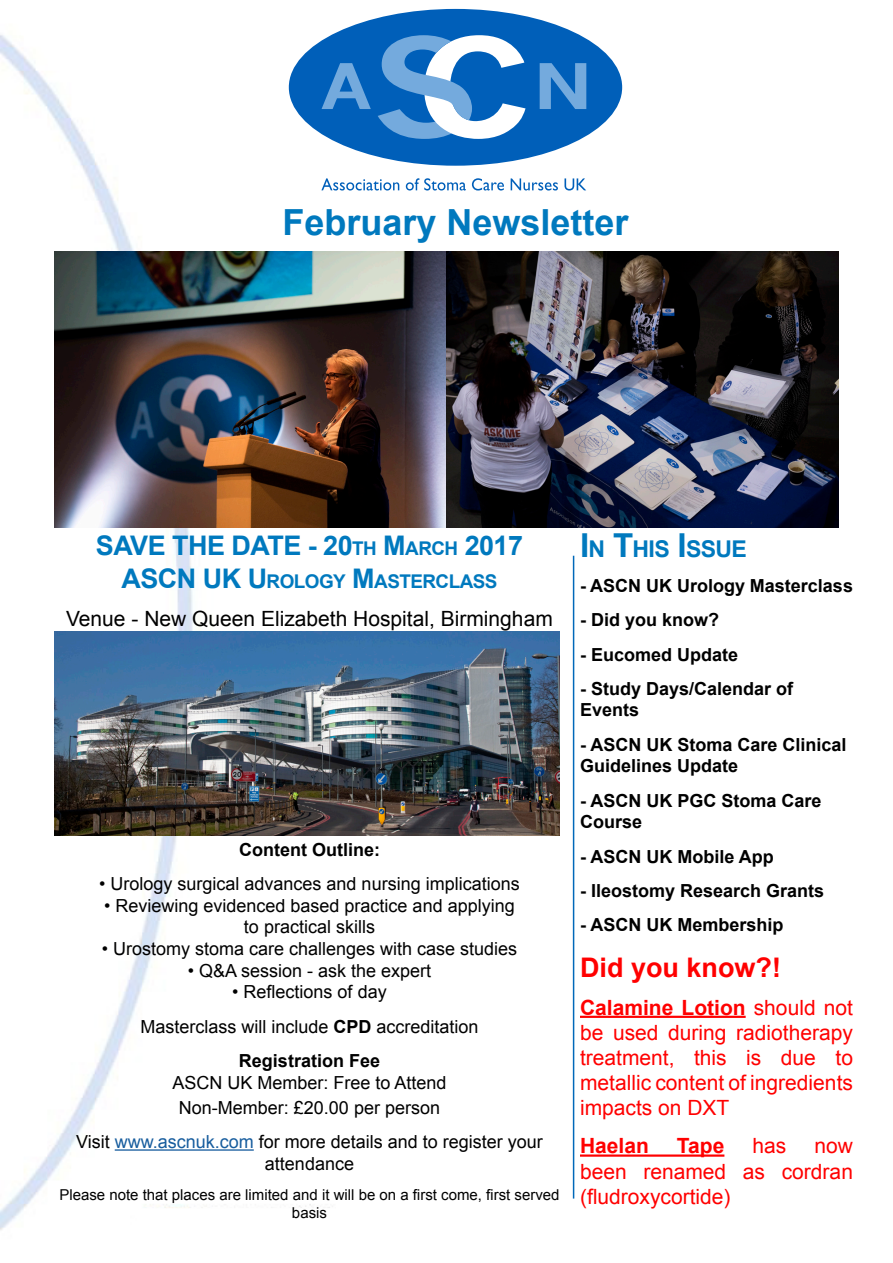
<style>
.page{position:relative;width:893px;height:1263px;background:#fff}
.page>*{position:absolute;margin:0;border:0;box-sizing:border-box;transform-origin:0 0}
.t1{font:700 36px "Arial";color:#0079be}
.InConference_SUBHEAD{font:700 27px/33px "Arial";letter-spacing:-.02em;color:#0079be}
.InConference_BODY{font:700 27px "Arial";color:#f00}
.InConference_SUBHEAD-2{font:700 23.1px "Arial";letter-spacing:-.03em;color:#0079be}
.InConference_BODY-2{font:21px/25.2px "Arial";color:#f00;text-align:justify}
.InConference_BODY-3{font:21px "Arial";color:#000}
.InConference_BODY-4{font:700 21px "Arial";color:#f00}
.InConference_SUBHEAD-3{font:700 18.9px "Arial";letter-spacing:-.03em;color:#0079be}
.InConference_BODY-5{font:18px/21.6px "Arial";color:#000;text-align:center}
.InConference_BODY-6{font:700 18px/21.6px "Arial";color:#000}
.InConference_BODY-7{font:15px/18px "Arial";color:#000;text-align:center}
.s1{font-size:18.9px}
.s2{font-size:27px}
.s3{font-weight:700}
.s4{color:#175d9e}
.s5{font-size:33px}
</style>
<div class="page">
<img style="left:0;top:33px;width:335px;height:1197px">
<div style="left:137px;top:1208px;width:199px;height:39px;background:#fff"></div>
<div style="left:289px;top:9px;width:333px;height:157px;background:#005fb9;border-radius:50%"></div>
<svg style="left:322px;top:63px;width:49px;height:46px"></svg>
<svg style="left:540px;top:63px;width:46px;height:46px"></svg>
<svg style="left:378px;top:35px;width:147px;height:104px"></svg>
<svg style="left:321px;top:178px;width:78px;height:12px"></svg>
<svg style="left:406px;top:178px;width:60px;height:12px"></svg>
<svg style="left:472px;top:178px;width:32px;height:12px"></svg>
<svg style="left:511px;top:178px;width:47px;height:12px"></svg>
<svg style="left:564px;top:178px;width:22px;height:12px"></svg>
<hr style="left:580px;top:1016px;width:166px;height:2px;background:#f00">
<hr style="left:580px;top:1154px;width:144px;height:3px;background:#f00">
<hr style="left:573px;top:556px;width:1px;height:642px;background:#0068b9">
<hr style="left:115px;top:1149px;width:139px;height:2px;background:#175d9e">
<img style="left:54px;top:252px;width:392px;height:276px">
<img style="left:446px;top:252px;width:393px;height:276px">
<img style="left:54px;top:631px;width:505px;height:204px">
<p class="t1" style="left:282px;top:199px;width:348px">February Newsletter</p>
<p class="InConference_SUBHEAD" style="left:121px;top:530px;width:403px;text-indent:-26px">SAVE THE DATE - 20<span class="s1">TH</span> M<span class="s1">ARCH</span> 2017<br>ASCN</p>
<p class="InConference_SUBHEAD-3" style="left:203px;top:569px;width:296px"><span class="s2">U K U</span> ROLOGY <span class="s2">M</span>ASTERCLASS</p>
<p class="InConference_BODY-3" style="left:66px;top:605px;width:488px">Venue - New Queen Elizabeth Hospital, Birmingham</p>
<p class="InConference_BODY-6" style="left:239px;top:839px;width:142px">Content Outline:</p>
<p class="InConference_BODY-5" style="left:99px;top:873px;width:422px">• Urology surgical advances and nursing implications</p>
<p class="InConference_BODY-5" style="left:104px;top:895px;width:412px">• Reviewing evidenced based practice and applying to practical skills</p>
<p class="InConference_BODY-5" style="left:102px;top:938px;width:417px">• Urostomy stoma care challenges with case studies</p>
<p class="InConference_BODY-5" style="left:188px;top:960px;width:245px">• Q&amp;A session - ask the expert</p>
<p class="InConference_BODY-5" style="left:232px;top:981px;width:156px">• Reflections of day</p>
<p class="InConference_BODY-5" style="left:140px;top:1016px;width:340px">Masterclass will include <span class="s3">CPD</span> accreditation</p>
<p class="InConference_BODY-5" style="left:172px;top:1050px;width:276px"><span class="s3">Registration Fee<br></span>ASCN UK Member: Free to Attend</p>
<p class="InConference_BODY-5" style="left:179px;top:1097px;width:263px">Non-Member: £20.00 per person</p>
<p class="InConference_BODY-5" style="left:76px;top:1131px;width:468px">Visit <span class="s4">www.ascnuk.com</span> for more details and to register your attendance</p>
<p class="InConference_BODY-7" style="left:59px;top:1186px;width:502px">Please note that places are limited and it will be on a first come, first served basis</p>
<p class="InConference_SUBHEAD-2" style="left:580px;top:534px;width:169px"><span class="s5">I</span>N <span class="s5">T</span>HIS <span class="s5">I</span>SSUE</p>
<p class="InConference_BODY-6" style="left:580px;top:575px;width:274px">- ASCN UK Urology Masterclass</p>
<p class="InConference_BODY-6" style="left:580px;top:609px;width:141px">- Did you know?</p>
<p class="InConference_BODY-6" style="left:580px;top:644px;width:160px">- Eucomed Update</p>
<p class="InConference_BODY-6" style="left:580px;top:678px;width:215px">- Study Days/Calendar of<br>Events</p>
<p class="InConference_BODY-6" style="left:580px;top:734px;width:268px">- ASCN UK Stoma Care Clinical<br>Guidelines Update</p>
<p class="InConference_BODY-6" style="left:580px;top:790px;width:243px">- ASCN UK PGC Stoma Care<br>Course</p>
<p class="InConference_BODY-6" style="left:580px;top:846px;width:195px">- ASCN UK Mobile App</p>
<p class="InConference_BODY-6" style="left:580px;top:880px;width:246px">- Ileostomy Research Grants</p>
<p class="InConference_BODY-6" style="left:580px;top:915px;width:205px">- ASCN UK Membership</p>
<p class="InConference_BODY" style="left:580px;top:949px;width:203px">Did you know?!</p>
<p class="InConference_BODY-2" style="left:580px;top:995px;width:275px"><span class="s3">Calamine Lotion</span> should not be used during radiotherapy treatment, this is due to metallic content of ingredients impacts on DXT</p>
<p class="InConference_BODY-4" style="left:580px;top:1132px;width:70px">Haelan</p>
<p class="InConference_BODY-4" style="left:677px;top:1132px;width:49px">Tape</p>
<p class="InConference_BODY-2" style="left:752px;top:1133px;width:35px">has</p>
<p class="InConference_BODY-2" style="left:580px;top:1133px;width:274px;text-indent:234px">now been renamed as cordran (fludroxycortide)</p>
</div>
